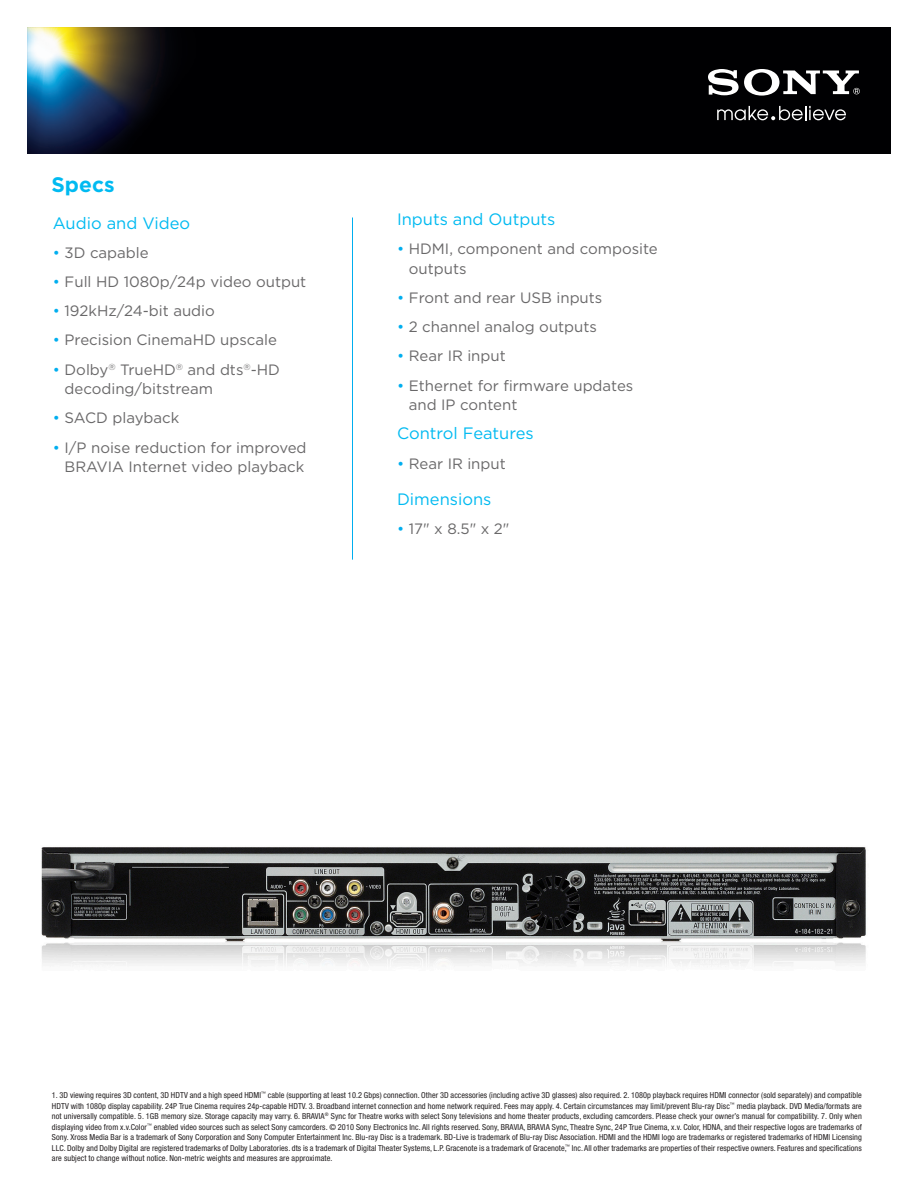
<style>
.page{position:relative;width:918px;height:1188px;background:#fff}
.page>*{position:absolute;margin:0;border:0;box-sizing:border-box;transform-origin:0 0}
.t1{font:700 21px "Gotham";color:#00baf1}
.t2{font:16.5px "Gotham";color:#00baf1}
.Paragraph_Style_2{font:15px/19.5px "Gotham";color:#696869}
.t3{font:condensed 8.25px/10.5px "Helvetica Neue LT Std";letter-spacing:.01em;color:#231f20;text-align:justify}
.s1{color:#00aeef}
</style>
<div class="page">
<img style="left:27px;top:27px;width:864px;height:126px">
<svg style="left:717px;top:106px;width:129px;height:14px;background:#444445"></svg>
<svg style="left:708px;top:69px;width:152px;height:27px"></svg>
<hr style="left:352px;top:218px;width:1px;height:342px;background:#00aeef">
<img style="left:41px;top:847px;width:825px;height:119px">
<p class="t1" style="left:52px;top:172px;width:65px">Specs</p>
<p class="t2" style="left:53px;top:214px;width:139px">Audio and Video</p>
<p class="Paragraph_Style_2" style="left:53px;top:242px;width:97px"><span class="s1">•</span> 3D capable</p>
<p class="Paragraph_Style_2" style="left:53px;top:272px;width:255px"><span class="s1">•</span> Full HD 1080p/24p video output</p>
<p class="Paragraph_Style_2" style="left:53px;top:301px;width:164px"><span class="s1">•</span> 192kHz/24-bit audio</p>
<p class="Paragraph_Style_2" style="left:53px;top:330px;width:226px"><span class="s1">•</span> Precision CinemaHD upscale</p>
<p class="Paragraph_Style_2" style="left:65px;top:359px;width:217px;text-indent:-12px"><span class="s1">•</span> Dolby<sup>®</sup> TrueHD<sup>®</sup> and dts<sup>®</sup>-HD decoding/bitstream</p>
<p class="Paragraph_Style_2" style="left:53px;top:408px;width:128px"><span class="s1">•</span> SACD playback</p>
<p class="Paragraph_Style_2" style="left:53px;top:437px;width:255px;text-align:right"><span class="s1">•</span> I/P noise reduction for improved<br>BRAVIA Internet video playback</p>
<p class="t2" style="left:397px;top:210px;width:160px">Inputs and Outputs</p>
<p class="Paragraph_Style_2" style="left:409px;top:239px;width:251px;text-indent:-12px"><span class="s1">•</span> HDMI, component and composite outputs</p>
<p class="Paragraph_Style_2" style="left:397px;top:288px;width:207px"><span class="s1">•</span> Front and rear USB inputs</p>
<p class="Paragraph_Style_2" style="left:397px;top:317px;width:202px"><span class="s1">•</span> 2 channel analog outputs</p>
<p class="Paragraph_Style_2" style="left:397px;top:346px;width:110px"><span class="s1">•</span> Rear IR input</p>
<p class="Paragraph_Style_2" style="left:409px;top:375px;width:226px;text-indent:-12px"><span class="s1">•</span> Ethernet for firmware updates and IP content</p>
<p class="t2" style="left:397px;top:424px;width:138px">Control Features</p>
<p class="Paragraph_Style_2" style="left:397px;top:453px;width:110px"><span class="s1">•</span> Rear IR input</p>
<p class="t2" style="left:397px;top:490px;width:96px">Dimensions</p>
<p class="Paragraph_Style_2" style="left:397px;top:518px;width:114px"><span class="s1">•</span> 17" x 8.5" x 2"</p>
<p class="t3" style="left:52px;top:1090px;width:812px">1. 3D viewing requires 3D content, 3D HDTV and a high speed HDMI<sup>™</sup> cable (supporting at least 10.2 Gbps) connection. Other 3D accessories (including active 3D glasses) also required. 2. 1080p playback requires HDMI connector (sold separately) and compatible HDTV with 1080p display capability. 24P True Cinema requires 24p-capable HDTV. 3. Broadband internet connection and home network required. Fees may apply. 4. Certain circumstances may limit/prevent Blu-ray Disc<sup>™</sup> media playback. DVD Media/formats are not universally compatible. 5. 1GB memory size. Storage capacity may varry. 6. BRAVIA<sup>®</sup> Sync for Theatre works with select Sony televisions and home theater products, excluding camcorders. Please check your owner’s manual for compatibility. 7. Only when displaying video from x.v.Color<sup>™</sup> enabled video sources such as select Sony camcorders. © 2010 Sony Electronics Inc. All rights reserved. Sony, BRAVIA, BRAVIA Sync, Theatre Sync, 24P True Cinema, x.v. Color, HDNA, and their respective logos are trademarks of Sony. Xross Media Bar is a trademark of Sony Corporation and Sony Computer Entertainment Inc. Blu-ray Disc is a trademark. BD-Live is trademark of Blu-ray Disc Association. HDMI and the HDMI logo are trademarks or registered trademarks of HDMI Licensing LLC. Dolby and Dolby Digital are registered trademarks of Dolby Laboratories. dts is a trademark of Digital Theater Systems, L.P. Gracenote is a trademark of Gracenote,<sup>™</sup> Inc. All other trademarks are properties of their respective owners. Features and specifications are subject to change without notice. Non-metric weights and measures are approximate.</p>
</div>
